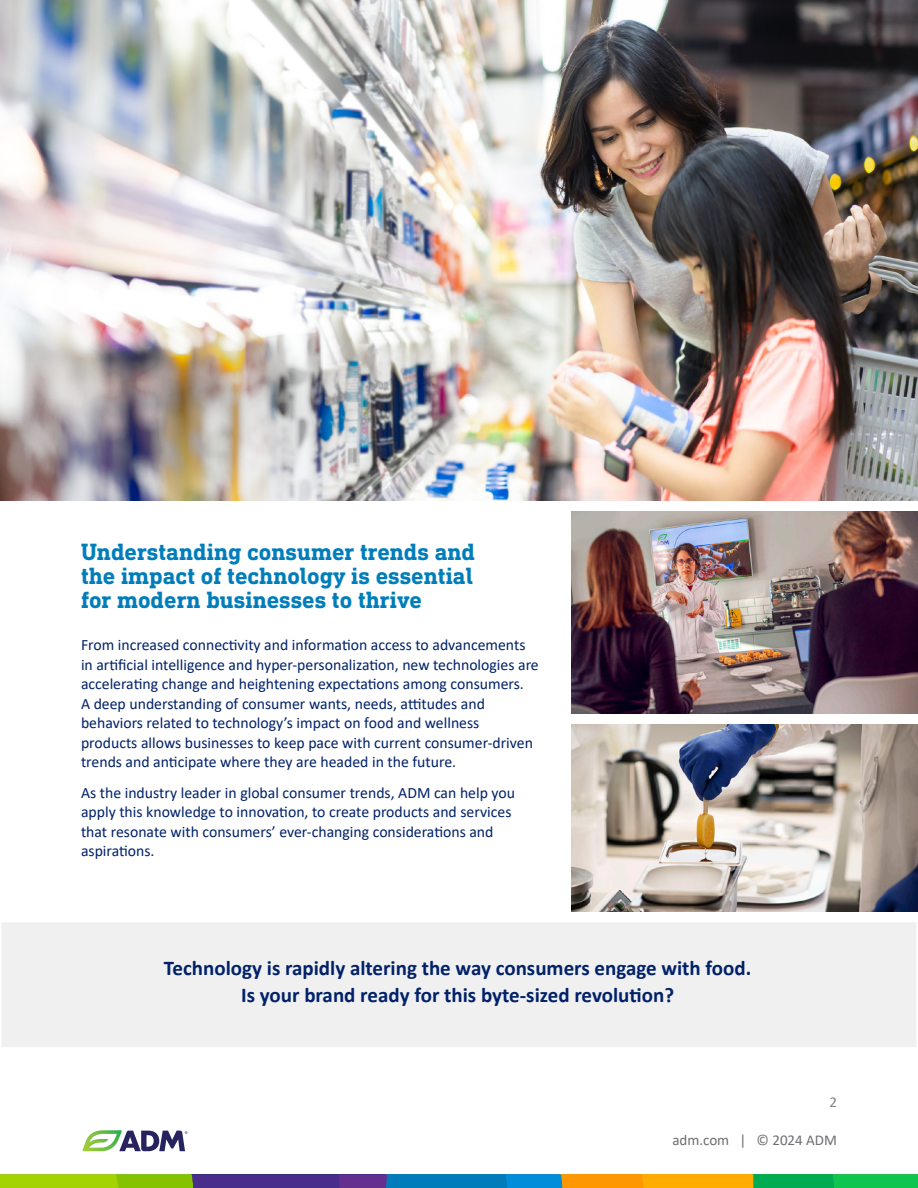
<style>
.page{position:relative;width:918px;height:1188px;background:#fff}
.page>*{position:absolute;margin:0;border:0;box-sizing:border-box;transform-origin:0 0}
.t1{font:700 24px/24px "DIN Next Slab Pro";color:#007dba;text-align:justify}
.t2{font:700 21px/27px "Calibri";color:#012169;text-align:center}
.t3{font:15.75px/19.5px "Calibri";color:#012169}
.t4{font:15px "Calibri";color:#6d6e71}
.t5{font:15px "Calibri";color:#808080}
</style>
<div class="page">
<img style="left:571px;top:512px;width:347px;height:202px">
<img style="left:571px;top:725px;width:347px;height:187px">
<img style="left:0;top:0;width:918px;height:500px">
<svg style="left:82px;top:1130px;width:106px;height:21px"></svg>
<svg style="left:0;top:1174px;width:918px;height:14px;background:#669052"></svg>
<div style="left:1px;top:922px;width:916px;height:126px;background:#f0f0f1"></div>
<div style="left:0;top:921px;width:918px;height:128px;border:2px solid #fff"></div>
<p class="t1" style="left:81px;top:540px;width:396px">Understanding consumer trends and the impact of technology is essential for modern businesses to thrive</p>
<p class="t3" style="left:81px;top:635px;width:459px">From increased connectivity and information access to advancements in artificial intelligence and hyper-personalization, new technologies are accelerating change and heightening expectations among consumers.<br>A deep understanding of consumer wants, needs, attitudes and behaviors related to technology’s impact on food and wellness products allows businesses to keep pace with current consumer-driven trends and anticipate where they are headed in the future.</p>
<p class="t3" style="left:81px;top:782px;width:436px">As the industry leader in global consumer trends, ADM can help you apply this knowledge to innovation, to create products and services that resonate with consumers’ ever-changing considerations and aspirations.</p>
<p class="t2" style="left:164px;top:954px;width:589px">Technology is rapidly altering the way consumers engage with food.<br>Is your brand ready for this byte-sized revolution?</p>
<p class="t5" style="left:829px;top:1092px;width:9px">2</p>
<p class="t4" style="left:672px;top:1130px;width:166px">adm.com | © 2024 ADM</p>
</div>
